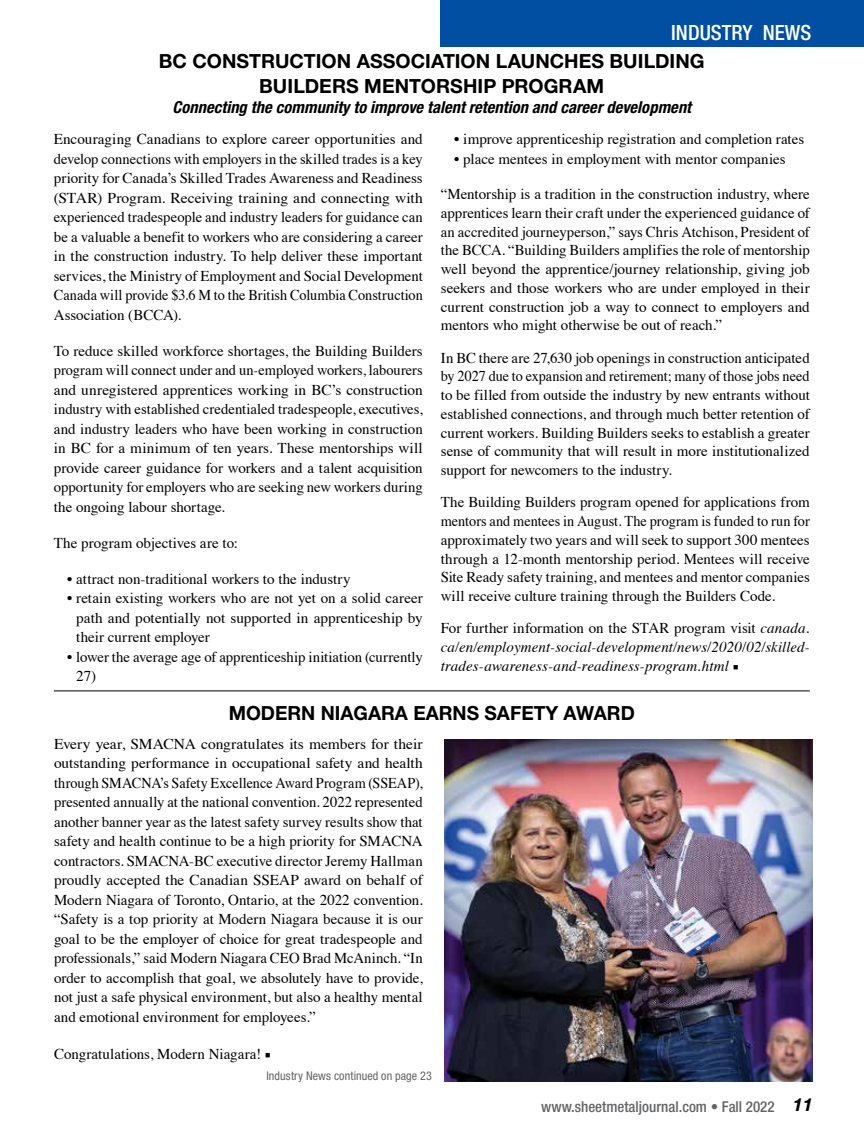
<style>
.page{position:relative;width:864px;height:1134px;background:#fff}
.page>*{position:absolute;margin:0;border:0;box-sizing:border-box;transform-origin:0 0}
.t1{font:500 condensed 21px "Helvetica Neue LT Std";color:#fff}
.t2{font:700 19.5px/25.5px "Helvetica Neue LT Std";color:#000;text-align:center}
.t3{font:italic 700 condensed 16.5px "Helvetica Neue LT Std";letter-spacing:.005em;color:#000}
.t4{font:15px/19.5px "Times";color:#000;text-align:justify}
.t5{font:italic 15px/18.8px "Times";letter-spacing:.005em;color:#000;text-align:justify}
.t6{font:500 condensed 15px "Helvetica Neue LT Std";color:#636466}
.t7{font:condensed 12px "Helvetica Neue LT Std";letter-spacing:.01em;color:#636466}
.s1{font-style:normal}
.s2{font-family:"Minion Pro";font-style:normal}
.s3{font-family:"Minion Pro"}
.s4{font-weight:700;font-style:italic;font-stretch:normal;font-size:18px;color:#000}
</style>
<div class="page">
<hr style="left:54px;top:691px;width:756px;height:1px;background:#000">
<div style="left:440px;top:0;width:424px;height:47px;background:#004fa3"></div>
<img style="left:445px;top:739px;width:368px;height:342px">
<h1 class="t1" style="left:671px;top:20px;width:141px">INDUSTRY NEWS</h1>
<h2 class="t2" style="left:159px;top:48px;width:547px">BC CONSTRUCTION ASSOCIATION LAUNCHES BUILDING<br>BUILDERS MENTORSHIP PROGRAM</h2>
<p class="t3" style="left:172px;top:97px;width:520px">Connecting the community to improve talent retention and career development</p>
<p class="t4" style="left:454px;top:128px;width:352px">• improve apprenticeship registration and completion rates</p>
<p class="t4" style="left:454px;top:148px;width:333px">• place mentees in employment with mentor companies</p>
<p class="t4" style="left:441px;top:184px;width:371px;line-height:18.8px">“Mentorship is a tradition in the construction industry, where apprentices learn their craft under the experienced guidance of an accredited journeyperson,” says Chris Atchison, President of the BCCA. “Building Builders amplifies the role of mentorship well beyond the apprentice/journey relationship, giving job seekers and those workers who are under employed in their current construction job a way to connect to employers and mentors who might otherwise be out of reach.”</p>
<p class="t4" style="left:441px;top:347px;width:371px;line-height:18.8px">In BC there are 27,630 job openings in construction anticipated by 2027 due to expansion and retirement; many of those jobs need to be filled from outside the industry by new entrants without established connections, and through much better retention of current workers. Building Builders seeks to establish a greater sense of community that will result in more institutionalized support for newcomers to the industry.</p>
<p class="t4" style="left:441px;top:492px;width:371px;line-height:18.8px">The Building Builders program opened for applications from mentors and mentees in August. The program is funded to run for approximately two years and will seek to support 300 mentees through a 12-month mentorship period. Mentees will receive Site Ready safety training, and mentees and mentor companies will receive culture training through the Builders Code.</p>
<p class="t5" style="left:441px;top:618px;width:371px"><span class="s1">For further information on the STAR program visit</span> canada. ca/en/employment-social-development/news/2020/02/skilled&shy;trades-awareness-and-readiness-program.html <span class="s2">■</span></p>
<h2 class="t2" style="left:229px;top:700px;width:408px">MODERN NIAGARA EARNS SAFETY AWARD</h2>
<p class="t4" style="left:54px;top:128px;width:371px">Encouraging Canadians to explore career opportunities and develop connections with employers in the skilled trades is a key priority for Canada’s Skilled Trades Awareness and Readiness (STAR) Program. Receiving training and connecting with experienced tradespeople and industry leaders for guidance can be a valuable a benefit to workers who are considering a career in the construction industry. To help deliver these important services, the Ministry of Employment and Social Development Canada will provide $3.6 M to the British Columbia Construction Association (BCCA).</p>
<p class="t4" style="left:54px;top:340px;width:371px">To reduce skilled workforce shortages, the Building Builders program will connect under and un-employed workers, labourers and unregistered apprentices working in BC’s construction industry with established credentialed tradespeople, executives, and industry leaders who have been working in construction in BC for a minimum of ten years. These mentorships will provide career guidance for workers and a talent acquisition opportunity for employers who are seeking new workers during the ongoing labour shortage.</p>
<p class="t4" style="left:54px;top:532px;width:186px">The program objectives are to:</p>
<p class="t4" style="left:67px;top:568px;width:285px">• attract non-traditional workers to the industry</p>
<p class="t4" style="left:76px;top:587px;width:348px;text-indent:-9px">• retain existing workers who are not yet on a solid career path and potentially not supported in apprenticeship by their current employer</p>
<p class="t4" style="left:76px;top:646px;width:348px;text-indent:-9px">• lower the average age of apprenticeship initiation (currently<br>27)</p>
<p class="t4" style="left:54px;top:733px;width:370px">Every year, SMACNA congratulates its members for their outstanding performance in occupational safety and health through SMACNA’s Safety Excellence Award Program (SSEAP), presented annually at the national convention. 2022 represented another banner year as the latest safety survey results show that safety and health continue to be a high priority for SMACNA contractors. SMACNA-BC executive director Jeremy Hallman proudly accepted the Canadian SSEAP award on behalf of Modern Niagara of Toronto, Ontario, at the 2022 convention. “Safety is a top priority at Modern Niagara because it is our goal to be the employer of choice for great tradespeople and professionals,” said Modern Niagara CEO Brad McAninch. “In order to accomplish that goal, we absolutely have to provide, not just a safe physical environment, but also a healthy mental and emotional environment for employees.”</p>
<p class="t4" style="left:54px;top:1043px;width:218px">Congratulations, Modern Niagara! <span class="s3">■</span></p>
<p class="t7" style="left:266px;top:1069px;width:167px">Industry News continued on page 23</p>
<p class="t6" style="left:541px;top:1098px;width:273px">www.sheetmetaljournal.com • Fall 2022 <span class="s4">11</span></p>
</div>
